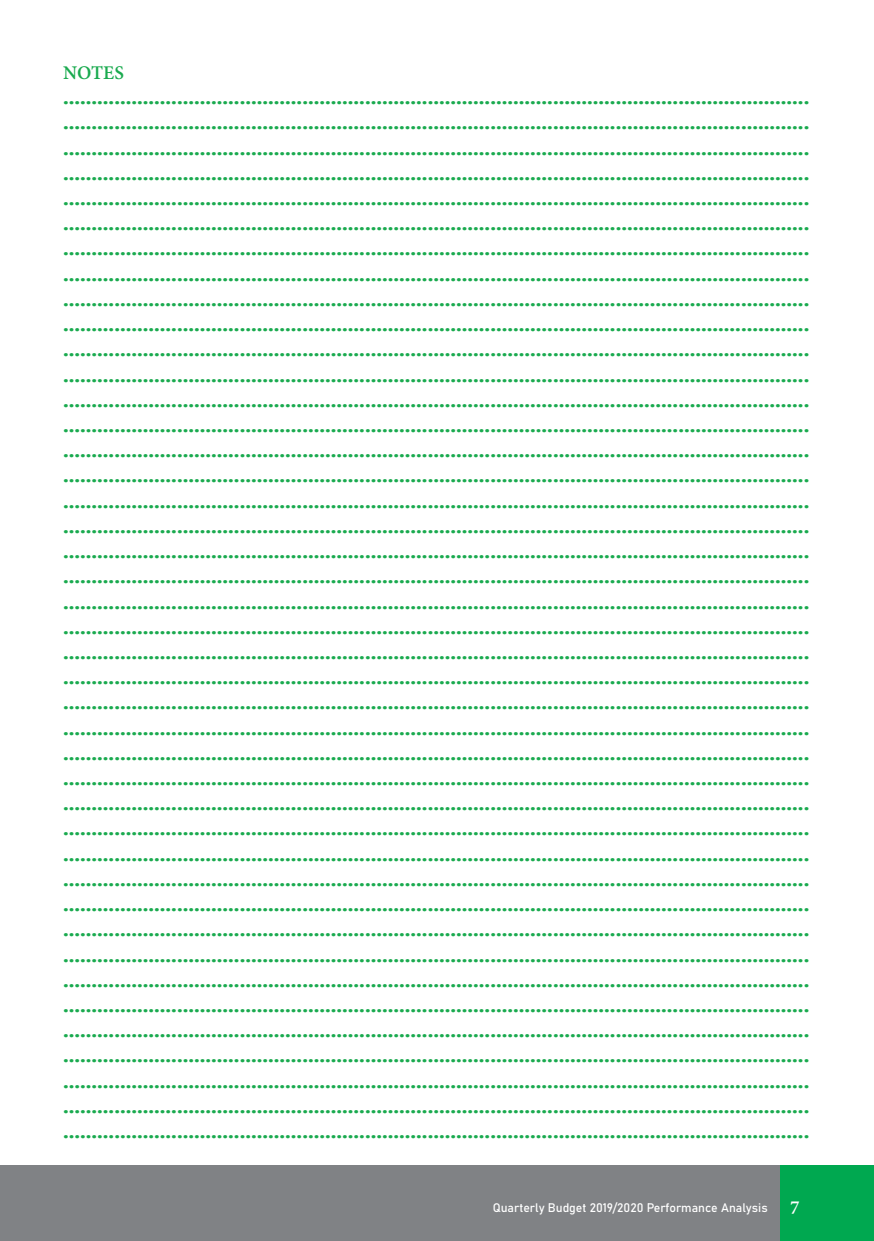
<style>
.page{position:relative;width:874px;height:1241px;background:#fff}
.page>*{position:absolute;margin:0;border:0;box-sizing:border-box;transform-origin:0 0}
.t1{font:700 21px/25.2px "Ebrima";color:#1aaa4f;text-align:justify}
.t2{font:700 21px "Adobe Gurmukhi";letter-spacing:-.005em;color:#1aaa4f}
.t3{font:12.25px "Bahnschrift";color:#fff}
.s1{font-family:"Adobe Gurmukhi";font-weight:700;font-size:21px}
</style>
<div class="page">
<div style="left:0;top:1165px;width:873px;height:75px;background:#808285"></div>
<div style="left:779px;top:1165px;width:94px;height:75px;background:#00a850"></div>
<p class="t2" style="left:63px;top:61px;width:62px">NOTES</p>
<p class="t1" style="left:63px;top:83px;width:747px">................................................................................................................................... ................................................................................................................................... ................................................................................................................................... ................................................................................................................................... ................................................................................................................................... ................................................................................................................................... ................................................................................................................................... ................................................................................................................................... ................................................................................................................................... ................................................................................................................................... ................................................................................................................................... ................................................................................................................................... ................................................................................................................................... ................................................................................................................................... ................................................................................................................................... ................................................................................................................................... ................................................................................................................................... ................................................................................................................................... ................................................................................................................................... ................................................................................................................................... ................................................................................................................................... ................................................................................................................................... ................................................................................................................................... ................................................................................................................................... ................................................................................................................................... ................................................................................................................................... ................................................................................................................................... ................................................................................................................................... ................................................................................................................................... ................................................................................................................................... ................................................................................................................................... ................................................................................................................................... ................................................................................................................................... ................................................................................................................................... ................................................................................................................................... ................................................................................................................................... ................................................................................................................................... ................................................................................................................................... ................................................................................................................................... ................................................................................................................................... ................................................................................................................................... ...................................................................................................................................</p>
<p class="t3" style="left:492px;top:1199px;width:308px">Quarterly Budget 2019/2020 Performance Analysis <span class="s1">7</span></p>
</div>
